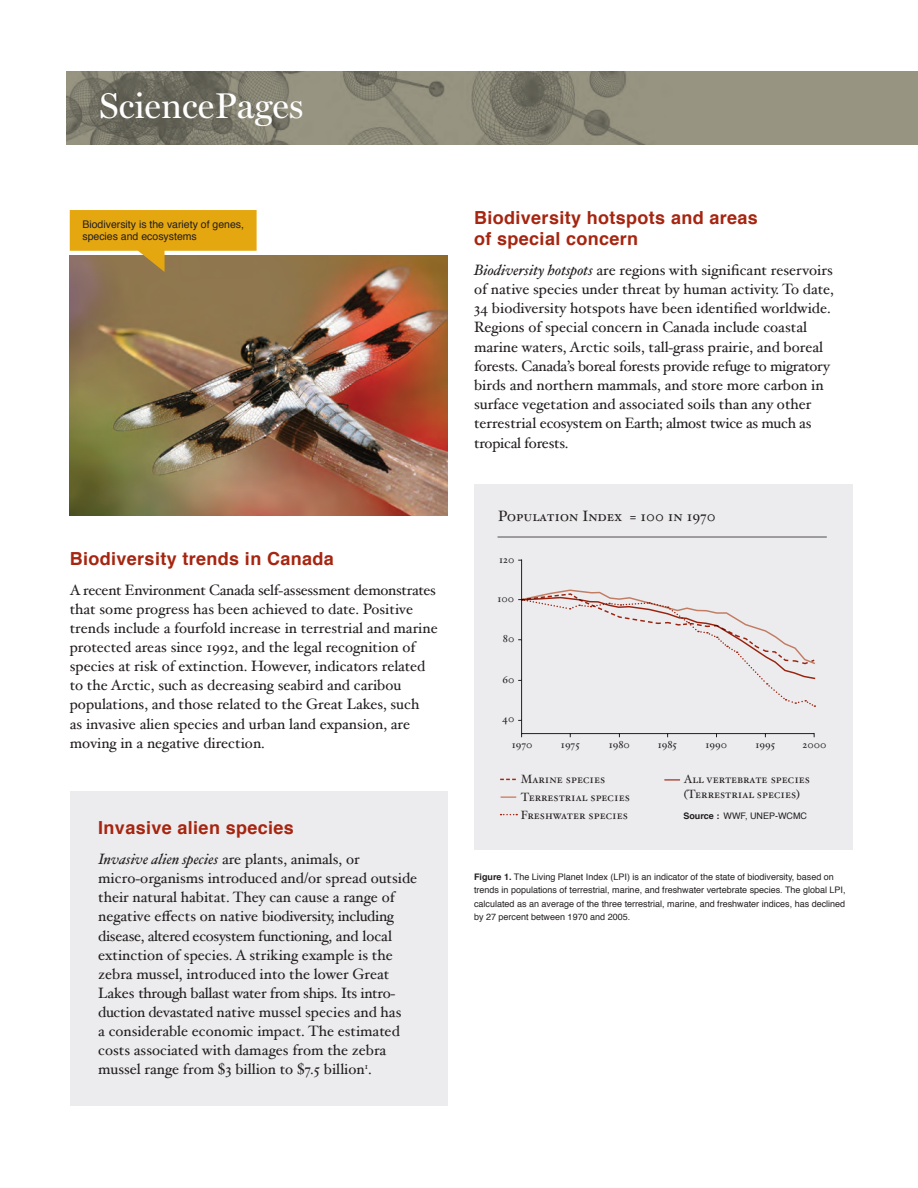
<style>
.page{position:relative;width:918px;height:1188px;background:#fff}
.page>*{position:absolute;margin:0;border:0;box-sizing:border-box;transform-origin:0 0}
.t1{font:36px "Miller Display Roman";color:#fff}
.title_1{font:700 18px/21.6px "Helvetica";letter-spacing:.02em;color:#a62510}
.Main_text{font:15px/19.2px "Hoefler Text";color:#231f20}
.Main_text-2{font:15px "Hoefler Text Roman Small Caps";color:#231f20}
.Main_text-3{font:12px "Hoefler Text Roman Small Caps";color:#231f20}
.t2{font:10.5px/12px "Helvetica";color:#231f20}
.t3{font:10.5px "Hoefler Text";color:#231f20}
.t4{font:9px/13.5px "Helvetica";color:#231f20}
.s1{font-style:italic}
.s2{font-weight:700}
</style>
<div class="page">
<div style="left:70px;top:791px;width:378px;height:315px;background:#ececee"></div>
<svg style="left:66px;top:71px;width:852px;height:73px;background:#888675"></svg>
<div style="left:474px;top:484px;width:378px;height:365px;background:#ececee"></div>
<svg style="left:500px;top:779px;width:16px;height:1px"></svg>
<svg style="left:501px;top:796px;width:15px;height:2px"></svg>
<svg style="left:501px;top:814px;width:16px;height:1px"></svg>
<svg style="left:664px;top:779px;width:16px;height:2px"></svg>
<svg style="left:518px;top:559px;width:297px;height:179px"></svg>
<svg style="left:520px;top:589px;width:296px;height:118px"></svg>
<hr style="left:498px;top:537px;width:329px;height:1px;background:#231f20">
<img style="left:70px;top:255px;width:378px;height:260px">
<svg style="left:70px;top:210px;width:187px;height:62px;background:#d09f2f"></svg>
<p class="t1" style="left:99px;top:85px;width:206px">SciencePages</p>
<p class="t2" style="left:82px;top:219px;width:163px">Biodiversity is the variety of genes, species and ecosystems</p>
<p class="title_1" style="left:70px;top:548px;width:266px">Biodiversity trends in Canada</p>
<p class="Main_text" style="left:70px;top:580px;width:369px">A recent Environment Canada self-assessment demonstrates that some progress has been achieved to date. Positive trends include a fourfold increase in terrestrial and marine protected areas since 1992, and the legal recognition of species at risk of extinction. However, indicators related to the Arctic, such as decreasing seabird and caribou populations, and those related to the Great Lakes, such<br>as invasive alien species and urban land expansion, are moving in a negative direction.</p>
<p class="title_1" style="left:98px;top:817px;width:197px">Invasive alien species</p>
<p class="Main_text" style="left:98px;top:849px;width:320px"><span class="s1">Invasive alien species</span> are plants, animals, or micro-organisms introduced and/or spread outside their natural habitat. They can cause a range of negative effects on native biodiversity, including disease, altered ecosystem functioning, and local extinction of species. A striking example is the zebra mussel, introduced into the lower Great Lakes through ballast water from ships. Its intro&shy;duction devastated native mussel species and has<br>a considerable economic impact. The estimated costs associated with damages from the zebra mussel range from $3 billion to $7.5 billion<sup>1</sup>.</p>
<p class="title_1" style="left:474px;top:207px;width:285px">Biodiversity hotspots and areas of special concern</p>
<p class="Main_text" style="left:474px;top:260px;width:361px"><span class="s1">Biodiversity hotspots</span> are regions with significant reservoirs of native species under threat by human activity. To date, 34 biodiversity hotspots have been identified worldwide.<br>Regions of special concern in Canada include coastal marine waters, Arctic soils, tall-grass prairie, and boreal forests. Canada’s boreal forests provide refuge to migratory birds and northern mammals, and store more carbon in surface vegetation and associated soils than any other terrestrial ecosystem on Earth; almost twice as much as tropical forests.</p>
<p class="Main_text-2" style="left:498px;top:506px;width:219px">Population Index = 100 in 1970</p>
<p class="t3" style="left:499px;top:553px;width:17px">120</p>
<p class="t3" style="left:498px;top:592px;width:18px">100</p>
<p class="t3" style="left:503px;top:632px;width:13px">80</p>
<p class="t3" style="left:502px;top:673px;width:14px">60</p>
<p class="t3" style="left:502px;top:713px;width:14px">40</p>
<p class="t3" style="left:512px;top:738px;width:22px">1970</p>
<p class="t3" style="left:561px;top:738px;width:20px">1975</p>
<p class="t3" style="left:609px;top:738px;width:23px">1980</p>
<p class="t3" style="left:658px;top:738px;width:21px">1985</p>
<p class="t3" style="left:706px;top:738px;width:23px">1990</p>
<p class="t3" style="left:755px;top:738px;width:21px">1995</p>
<p class="t3" style="left:803px;top:738px;width:26px">2000</p>
<p class="Main_text-3" style="left:521px;top:771px;width:86px">Marine species</p>
<p class="Main_text-3" style="left:521px;top:789px;width:111px">Terrestrial species</p>
<p class="Main_text-3" style="left:521px;top:807px;width:109px">Freshwater species</p>
<p class="Main_text-3" style="left:684px;top:771px;width:128px">All vertebrate species</p>
<p class="Main_text-3" style="left:684px;top:786px;width:118px">(Terrestrial species)</p>
<p class="t4" style="left:683px;top:809px;width:125px"><span class="s2">Source :</span> WWF, UNEP-WCMC</p>
<p class="t4" style="left:474px;top:870px;width:373px"><span class="s2">Figure 1.</span> The Living Planet Index (LPI) is an indicator of the state of biodiversity, based on trends in populations of terrestrial, marine, and freshwater vertebrate species. The global LPI, calculated as an average of the three terrestrial, marine, and freshwater indices, has declined by 27 percent between 1970 and 2005.</p>
</div>
